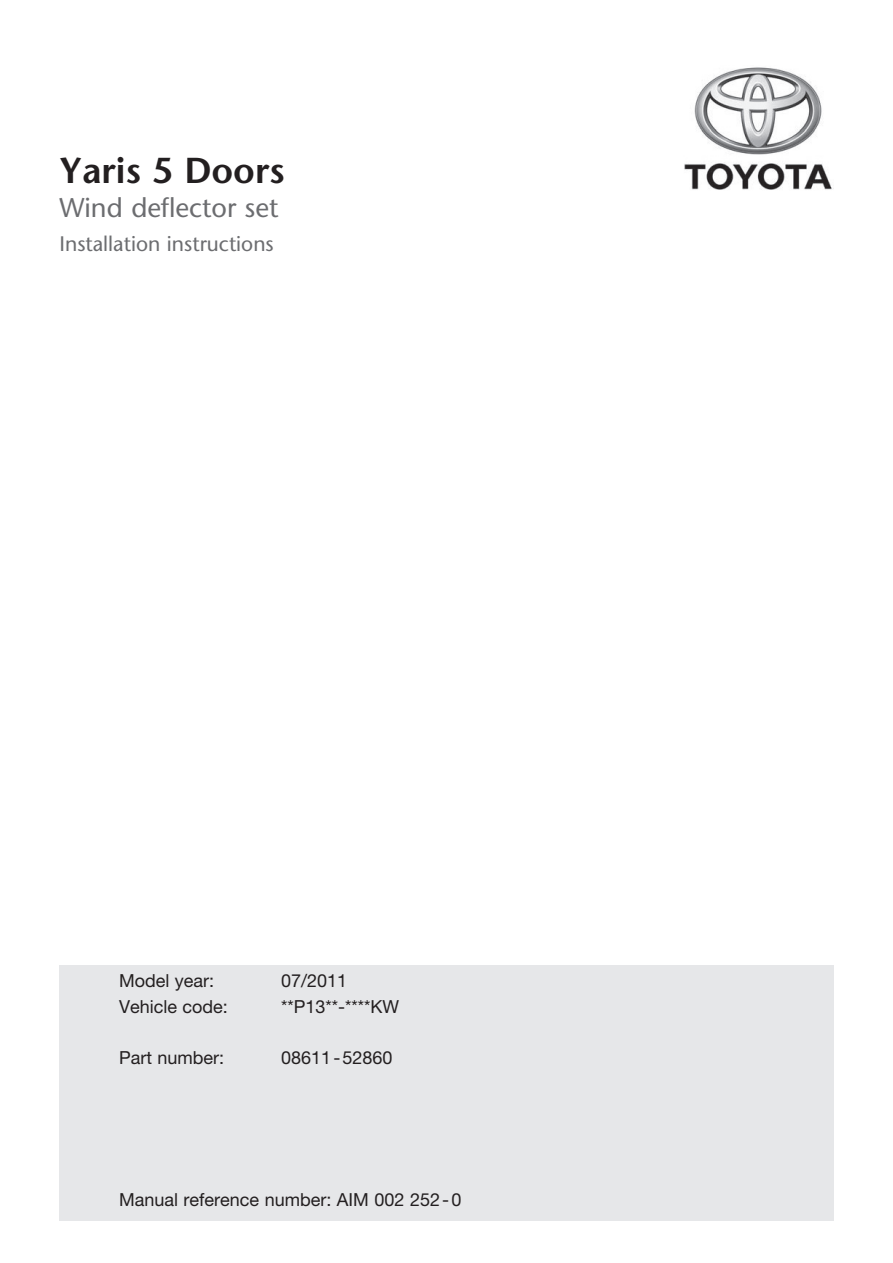
<style>
.page{position:relative;width:893px;height:1263px;background:#fff}
.page>*{position:absolute;margin:0;border:0;box-sizing:border-box;transform-origin:0 0}
.t1{font:600 36px "Stone Sans";color:#231f20}
.t2{font:27px "Stone Sans";color:#6c6d70}
.t3{font:21px "Stone Sans";color:#6c6d70}
.t4{font:18px "Helvetica Neue LTW1 G";color:#231f20}
</style>
<div class="page">
<div style="left:59px;top:965px;width:774px;height:255px;background:#e6e7e9"></div>
<img style="left:684px;top:67px;width:148px;height:123px">
<h1 class="t1" style="left:59px;top:156px;width:227px">Yaris 5 Doors</h1>
<h2 class="t2" style="left:59px;top:197px;width:220px">Wind deflector set</h2>
<p class="t3" style="left:59px;top:236px;width:216px">Installation instructions</p>
<p class="t4" style="left:119px;top:974px;width:97px">Model year:</p>
<p class="t4" style="left:281px;top:974px;width:68px">07/2011</p>
<p class="t4" style="left:119px;top:1000px;width:110px">Vehicle code:</p>
<p class="t4" style="left:281px;top:1000px;width:120px">**P13**-****KW</p>
<p class="t4" style="left:119px;top:1051px;width:107px">Part number:</p>
<p class="t4" style="left:281px;top:1051px;width:113px">08611 - 52860</p>
<p class="t4" style="left:119px;top:1193px;width:344px">Manual reference number: AIM 002 252 - 0</p>
</div>
